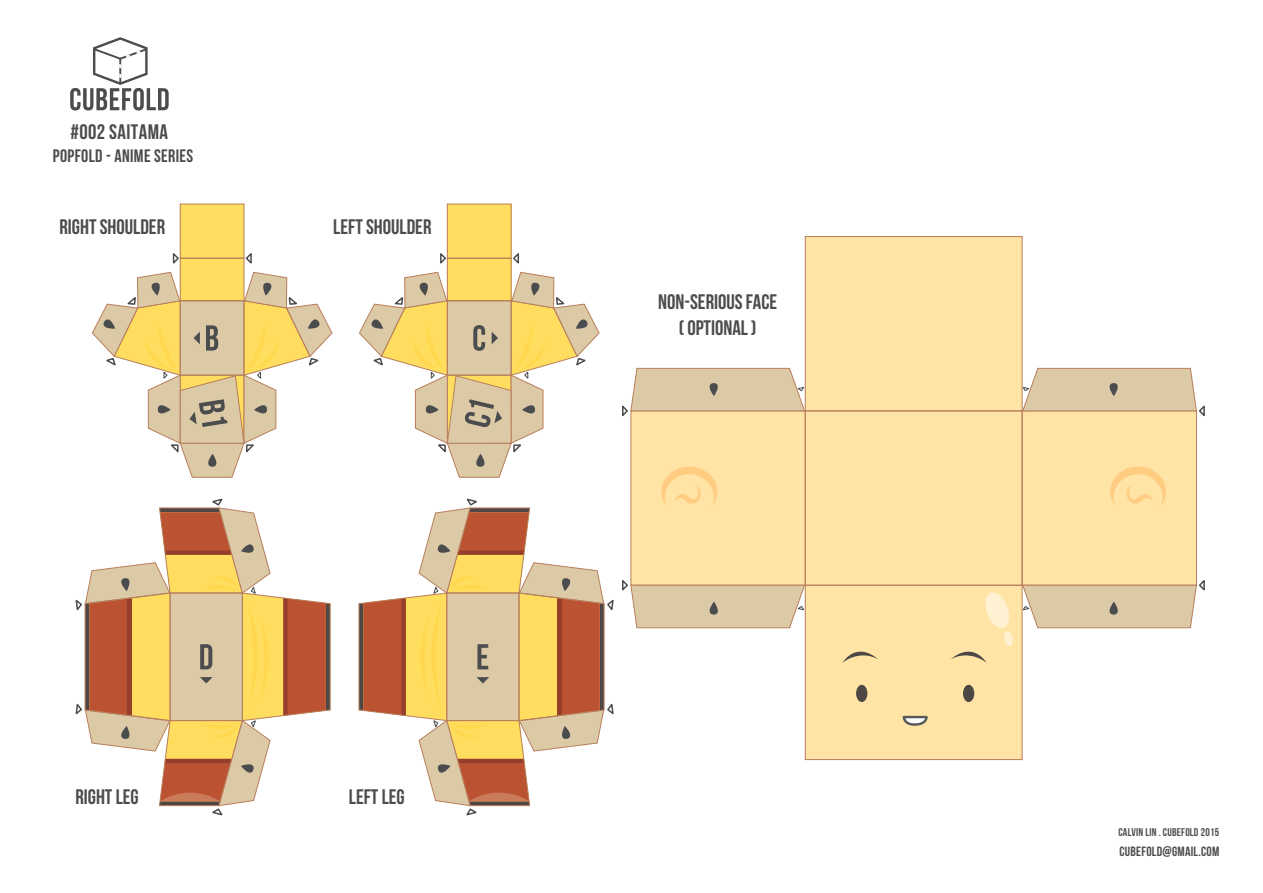
<style>
.page{position:relative;width:1263px;height:893px;background:#fff}
.page>*{position:absolute;margin:0;border:0;box-sizing:border-box;transform-origin:0 0}
.t1{font:21px/25.2px "Bebas Neue";color:#4b4c4d;text-align:center}
.t2{font:21px "Bebas Neue";letter-spacing:.02em;color:#4b4c4d}
.t3{font:18px "Bebas Neue";letter-spacing:.02em;color:#4b4c4d}
.t4{font:13.35px "Bebas Neue";letter-spacing:.02em;color:#4b4c4d}
.t5{font:11.25px "Bebas Neue";letter-spacing:.02em;color:#4b4c4d}
</style>
<div class="page">
<div style="left:180px;top:204px;width:64px;height:97px;background:#ffde5f"></div>
<div style="left:447px;top:204px;width:65px;height:97px;background:#ffde5f"></div>
<div style="left:805px;top:237px;width:217px;height:523px;background:#ffe4a5"></div>
<div style="left:1022px;top:411px;width:174px;height:174px;background:#ffe4a5"></div>
<div style="left:1110px;top:467px;width:56px;height:50px;background:#ffcc81;border-radius:50%"></div>
<div style="left:1114px;top:474px;width:48px;height:47px;background:#ffe4a5;border-radius:50%"></div>
<svg style="left:1126px;top:486px;width:27px;height:18px"></svg>
<div style="left:631px;top:411px;width:174px;height:174px;background:#ffe4a5"></div>
<div style="left:661px;top:467px;width:56px;height:50px;background:#ffcc81;border-radius:50%"></div>
<div style="left:665px;top:474px;width:49px;height:47px;background:#ffe4a5;border-radius:50%"></div>
<svg style="left:674px;top:485px;width:27px;height:19px"></svg>
<div style="left:856px;top:685px;width:11px;height:17px;background:#4d4846;border-radius:50%"></div>
<div style="left:963px;top:685px;width:11px;height:17px;background:#4d4846;border-radius:50%"></div>
<svg style="left:902px;top:715px;width:26px;height:11px"></svg>
<svg style="left:842px;top:651px;width:36px;height:12px"></svg>
<svg style="left:951px;top:592px;width:62px;height:71px"></svg>
<div style="left:805px;top:236px;width:217px;height:175px;border:1px solid #b97e5b"></div>
<div style="left:805px;top:410px;width:217px;height:176px;border:1px solid #b97e5b"></div>
<div style="left:805px;top:585px;width:217px;height:175px;border:1px solid #b97e5b"></div>
<div style="left:630px;top:410px;width:176px;height:176px;border:1px solid #b97e5b"></div>
<div style="left:1022px;top:410px;width:175px;height:176px;border:1px solid #b97e5b"></div>
<div style="left:180px;top:258px;width:64px;height:43px;border:1px solid #b97e5b"></div>
<div style="left:180px;top:204px;width:64px;height:55px;border:1px solid #b97e5b"></div>
<div style="left:447px;top:258px;width:64px;height:43px;border:1px solid #b97e5b"></div>
<div style="left:447px;top:204px;width:64px;height:55px;border:1px solid #b97e5b"></div>
<svg style="left:75px;top:498px;width:256px;height:318px"></svg>
<svg style="left:358px;top:498px;width:256px;height:318px"></svg>
<svg style="left:172px;top:250px;width:8px;height:15px"></svg>
<svg style="left:244px;top:250px;width:8px;height:15px"></svg>
<svg style="left:91px;top:271px;width:242px;height:207px"></svg>
<svg style="left:440px;top:250px;width:7px;height:15px"></svg>
<svg style="left:513px;top:253px;width:6px;height:11px"></svg>
<svg style="left:359px;top:271px;width:241px;height:207px"></svg>
<svg style="left:622px;top:367px;width:184px;height:50px"></svg>
<svg style="left:622px;top:577px;width:184px;height:52px"></svg>
<svg style="left:1021px;top:367px;width:184px;height:50px"></svg>
<svg style="left:1021px;top:577px;width:184px;height:52px"></svg>
<svg style="left:70px;top:37px;width:99px;height:74px"></svg>
<p class="t2" style="left:70px;top:120px;width:99px">#002 SAITAMA</p>
<p class="t3" style="left:53px;top:146px;width:142px">POPFOLD - ANIME SERIES</p>
<p class="t1" style="left:59px;top:214px;width:107px">RIGHT SHOULDER</p>
<p class="t1" style="left:333px;top:214px;width:100px">LEFT SHOULDER</p>
<p class="t1" style="left:75px;top:784px;width:65px">RIGHT LEG</p>
<p class="t1" style="left:349px;top:784px;width:57px">LEFT LEG</p>
<p class="t1" style="left:658px;top:289px;width:121px">NON-SERIOUS FACE ( OPTIONAL )</p>
<p class="t5" style="left:1118px;top:826px;width:102px">CALVIN LIN . CUBEFOLD 2015</p>
<p class="t4" style="left:1119px;top:844px;width:101px">CUBEFOLD@GMAIL.COM</p>
</div>
